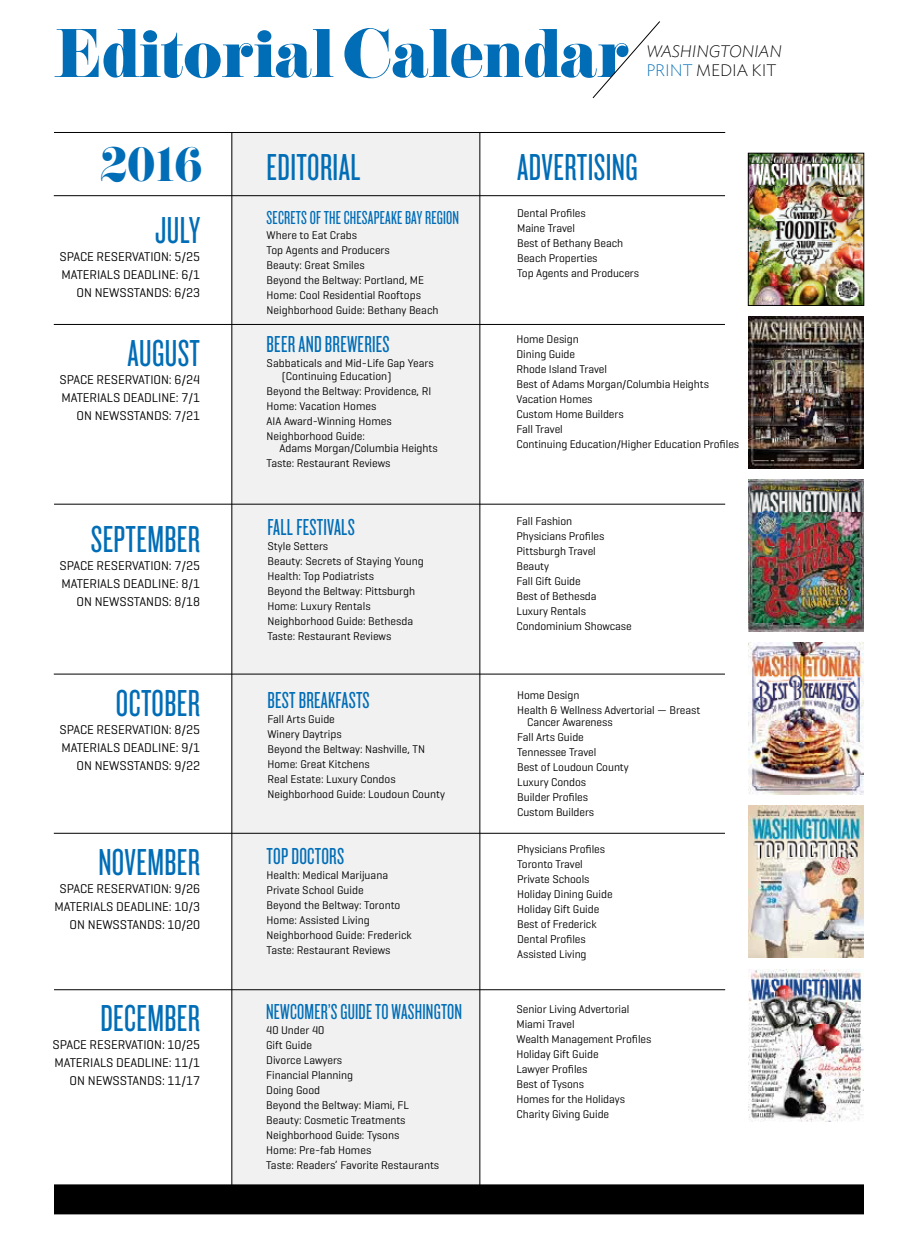
<style>
.page{position:relative;width:918px;height:1242px;background:#fff}
.page>*{position:absolute;margin:0;border:0;box-sizing:border-box;transform-origin:0 0}
.t1{font:60px "Eloquent JF";letter-spacing:-.01em;color:#006db6}
.t2{font:42px "Eloquent JF";color:#006db6}
.t3{font:39px "Knockout 27 Junior Bantamwt";letter-spacing:.01em;color:#006db6}
.t4{font:24px "Knockout 27 Junior Bantamwt";letter-spacing:.01em;color:#006db6}
.t5{font:22.5px "Knockout 27 Junior Bantamwt";color:#006db6}
.t6{font:19.5px "Knockout 27 Junior Bantamwt";letter-spacing:.01em;color:#006db6}
.t7{font:italic 200 16.5px/19.5px "Ideal Sans";color:#000}
.t8{font:12.9px/18px "Geogrotesque";letter-spacing:-.005em;color:#000;text-align:right}
.t9{font:11.4px/15px "Geogrotesque";letter-spacing:-.005em;color:#000}
.s1{font-style:normal;color:#006db6}
.s2{font-style:normal}
</style>
<div class="page">
<div style="left:232px;top:133px;width:248px;height:1071px;background:#f1f1f2"></div>
<div style="left:54px;top:1184px;width:810px;height:30px;background:#000"></div>
<hr style="left:54px;top:132px;width:671px;height:1px;background:#000">
<svg style="left:592px;top:21px;width:68px;height:78px"></svg>
<hr style="left:232px;top:133px;width:1px;height:1071px;background:#000">
<hr style="left:480px;top:133px;width:1px;height:1071px;background:#000">
<img style="left:750px;top:155px;width:112px;height:149px">
<div style="left:748px;top:153px;width:116px;height:153px;border:1px solid #000"></div>
<img style="left:748px;top:317px;width:116px;height:151px">
<img style="left:748px;top:480px;width:116px;height:152px">
<img style="left:748px;top:643px;width:116px;height:152px">
<img style="left:748px;top:806px;width:116px;height:151px">
<img style="left:748px;top:969px;width:116px;height:152px">
<hr style="left:54px;top:195px;width:671px;height:1px;background:#000">
<hr style="left:54px;top:324px;width:671px;height:1px;background:#000">
<hr style="left:54px;top:504px;width:671px;height:1px;background:#000">
<hr style="left:54px;top:674px;width:671px;height:1px;background:#000">
<hr style="left:54px;top:833px;width:671px;height:1px;background:#000">
<hr style="left:54px;top:989px;width:671px;height:1px;background:#000">
<h1 class="t1" style="left:56px;top:14px;width:575px">Editorial Calendar</h1>
<h3 class="t7" style="left:646px;top:40px;width:137px">WASHINGTONIAN<br><span class="s1">PRINT</span> <span class="s2">MEDIA KIT</span></h3>
<h2 class="t2" style="left:100px;top:137px;width:104px">2016</h2>
<h3 class="t3" style="left:155px;top:208px;width:24px">JULY</h3>
<p class="t8" style="left:59px;top:248px;width:142px">SPACE RESERVATION: 5/25<br>MATERIALS DEADLINE: 6/1<br>ON NEWSSTANDS: 6/23</p>
<h3 class="t3" style="left:267px;top:144px;width:95px">EDITORIAL</h3>
<h3 class="t3" style="left:517px;top:144px;width:122px">ADVERTISING</h3>
<h3 class="t6" style="left:267px;top:206px;width:13px">SECRETS</h3>
<h3 class="t6" style="left:310px;top:206px;width:47px">OF THE CHESAPEA</h3>
<h3 class="t6" style="left:391px;top:206px;width:47px">KE BAY REGION</h3>
<p class="t9" style="left:267px;top:227px;width:173px">Where to Eat Crabs<br>Top Agents and Producers<br>Beauty: Great Smiles<br>Beyond the Beltway: Portland, ME<br>Home: Cool Residential Rooftops<br>Neighborhood Guide: Bethany Beach</p>
<p class="t9" style="left:517px;top:205px;width:123px">Dental Profiles<br>Maine Travel<br>Best of Bethany Beach<br>Beach Properties<br>Top Agents and Producers</p>
<h3 class="t3" style="left:128px;top:331px;width:13px">AUGUST</h3>
<p class="t8" style="left:59px;top:371px;width:142px">SPACE RESERVATION: 6/24<br>MATERIALS DEADLINE: 7/1<br>ON NEWSSTANDS: 7/21</p>
<h3 class="t3" style="left:91px;top:517px;width:13px">SEPTEMBER</h3>
<p class="t8" style="left:59px;top:557px;width:142px">SPACE RESERVATION: 7/25<br>MATERIALS DEADLINE: 8/1<br>ON NEWSSTANDS: 8/18</p>
<h3 class="t3" style="left:116px;top:680px;width:13px">OCTOBER</h3>
<p class="t8" style="left:59px;top:720px;width:142px">SPACE RESERVATION: 8/25<br>MATERIALS DEADLINE: 9/1<br>ON NEWSSTANDS: 9/22</p>
<h3 class="t3" style="left:98px;top:839px;width:14px">NOVEMBER</h3>
<p class="t8" style="left:54px;top:879px;width:147px">SPACE RESERVATION: 9/26<br>MATERIALS DEADLINE: 10/3<br>ON NEWSSTANDS: 10/20</p>
<h3 class="t3" style="left:100px;top:995px;width:14px">DECEMBER</h3>
<p class="t8" style="left:53px;top:1035px;width:149px">SPACE RESERVATION: 10/25<br>MATERIALS DEADLINE: 11/1<br>ON NEWSSTANDS: 11/17</p>
<h3 class="t4" style="left:267px;top:330px;width:74px">BEER AND BREWERIES</h3>
<p class="t9" style="left:282px;top:356px;width:153px;line-height:13.5px;text-indent:-15px">Sabbaticals and Mid-Life Gap Years (Continuing Education)</p>
<p class="t9" style="left:267px;top:383px;width:166px">Beyond the Beltway: Providence, RI<br>Home: Vacation Homes<br>AIA Award-Winning Homes<br>Neighborhood Guide:</p>
<p class="t9" style="left:267px;top:440px;width:173px;text-indent:13px">Adams Morgan/Columbia Heights<br>Taste: Restaurant Reviews</p>
<h3 class="t4" style="left:267px;top:513px;width:43px">FALL FESTIVALS</h3>
<p class="t9" style="left:267px;top:539px;width:158px">Style Setters<br>Beauty: Secrets of Staying Young<br>Health: Top Podiatrists<br>Beyond the Beltway: Pittsburgh<br>Home: Luxury Rentals<br>Neighborhood Guide: Bethesda<br>Taste: Restaurant Reviews</p>
<h3 class="t4" style="left:267px;top:686px;width:76px">BEST BREAKFASTS</h3>
<p class="t9" style="left:267px;top:711px;width:179px">Fall Arts Guide<br>Winery Daytrips<br>Beyond the Beltway: Nashville, TN<br>Home: Great Kitchens<br>Real Estate: Luxury Condos<br>Neighborhood Guide: Loudoun County</p>
<h3 class="t4" style="left:267px;top:842px;width:41px">TOP DOCTORS</h3>
<p class="t9" style="left:267px;top:867px;width:147px">Health: Medical Marijuana<br>Private School Guide<br>Beyond the Beltway: Toronto<br>Home: Assisted Living<br>Neighborhood Guide: Frederick<br>Taste: Restaurant Reviews</p>
<h3 class="t5" style="left:266px;top:998px;width:17px">NEWCOMER</h3>
<h3 class="t5" style="left:328px;top:998px;width:72px">’S GUIDE TO WASHINGTON</h3>
<p class="t9" style="left:266px;top:1022px;width:175px">40 Under 40<br>Gift Guide<br>Divorce Lawyers<br>Financial Planning<br>Doing Good<br>Beyond the Beltway: Miami, FL<br>Beauty: Cosmetic Treatments<br>Neighborhood Guide: Tysons<br>Home: Pre-fab Homes<br>Taste: Readers’ Favorite Restaurants</p>
<p class="t9" style="left:517px;top:332px;width:224px">Home Design<br>Dining Guide<br>Rhode Island Travel<br>Best of Adams Morgan/Columbia Heights<br>Vacation Homes<br>Custom Home Builders<br>Fall Travel<br>Continuing Education/Higher Education Profiles</p>
<p class="t9" style="left:517px;top:513px;width:117px">Fall Fashion<br>Physicians Profiles<br>Pittsburgh Travel<br>Beauty<br>Fall Gift Guide<br>Best of Bethesda<br>Luxury Rentals<br>Condominium Showcase</p>
<p class="t9" style="left:517px;top:687px;width:185px">Home Design<br>Health &amp; Wellness Advertorial — Breast</p>
<p class="t9" style="left:517px;top:714px;width:113px;text-indent:10px">Cancer Awareness<br>Fall Arts Guide<br>Tennessee Travel<br>Best of Loudoun County<br>Luxury Condos<br>Builder Profiles<br>Custom Builders</p>
<p class="t9" style="left:517px;top:841px;width:97px">Physicians Profiles<br>Toronto Travel<br>Private Schools<br>Holiday Dining Guide<br>Holiday Gift Guide<br>Best of Frederick<br>Dental Profiles<br>Assisted Living</p>
<p class="t9" style="left:517px;top:1002px;width:136px">Senior Living Advertorial<br>Miami Travel<br>Wealth Management Profiles<br>Holiday Gift Guide<br>Lawyer Profiles<br>Best of Tysons<br>Homes for the Holidays<br>Charity Giving Guide</p>
</div>
